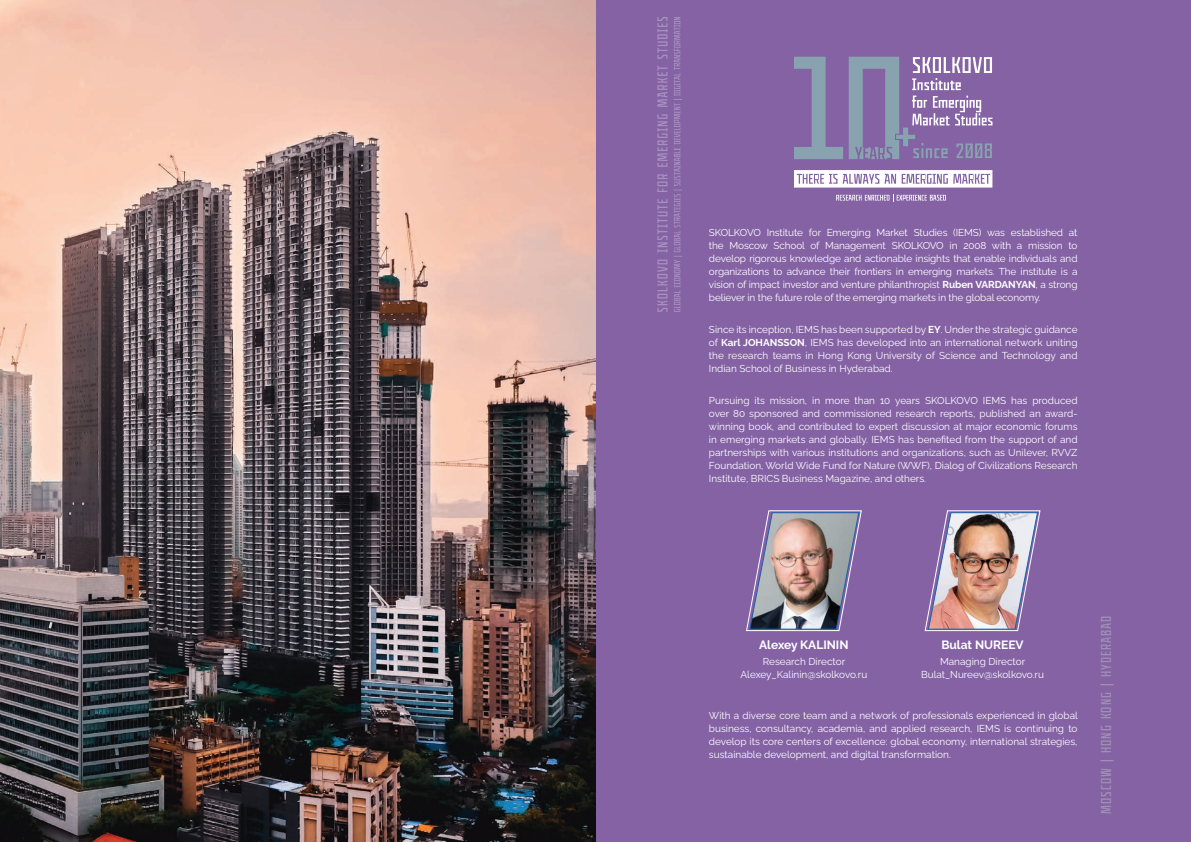
<style>
.page{position:relative;width:1191px;height:842px;background:#fff}
.page>*{position:absolute;margin:0;border:0;box-sizing:border-box;transform-origin:0 0}
.t1{font:700 14px "Skolkovo Typeface";letter-spacing:.07em;color:#bcbdc0}
.t2{font:700 12px "Raleway";color:#fff}
.t3{font:10px/13px "Raleway";color:#fff;text-align:justify}
.s1{font-weight:700}
</style>
<div class="page">
<div style="left:595px;top:0;width:596px;height:842px;background:#8462a4"></div>
<img style="left:746px;top:510px;width:116px;height:122px">
<img style="left:924px;top:510px;width:117px;height:122px">
<svg style="left:794px;top:170px;width:198px;height:18px;background:#e0d7e8"></svg>
<svg style="left:836px;top:195px;width:110px;height:7px"></svg>
<svg style="left:794px;top:57px;width:198px;height:102px"></svg>
<svg style="left:657px;top:17px;width:10px;height:295px"></svg>
<svg style="left:673px;top:17px;width:9px;height:295px"></svg>
<img style="left:0;top:0;width:595px;height:842px">
<p class="t3" style="left:709px;top:225px;width:370px">SKOLKOVO Institute for Emerging Market Studies (IEMS) was established at the Moscow School of Management SKOLKOVO in 2008 with a mission to develop rigorous knowledge and actionable insights that enable individuals and organizations to advance their frontiers in emerging markets. The institute is a vision of impact investor and venture philanthropist <span class="s1">Ruben VARDANYAN</span>, a strong believer in the future role of the emerging markets in the global economy.</p>
<p class="t3" style="left:709px;top:322px;width:370px">Since its inception, IEMS has been supported by <span class="s1">EY</span>. Under the strategic guidance of <span class="s1">Karl JOHANSSON</span>, IEMS has developed into an international network uniting the research teams in Hong Kong University of Science and Technology and Indian School of Business in Hyderabad.</p>
<p class="t3" style="left:709px;top:392px;width:370px">Pursuing its mission, in more than 10 years SKOLKOVO IEMS has produced over 80 sponsored and commissioned research reports, published an award&shy;winning book, and contributed to expert discussion at major economic forums in emerging markets and globally. IEMS has benefited from the support of and partnerships with various institutions and organizations, such as Unilever, RVVZ Foundation, World Wide Fund for Nature (WWF), Dialog of Civilizations Research Institute, BRICS Business Magazine, and others.</p>
<p class="t2" style="left:759px;top:636px;width:91px">Alexey KALININ</p>
<p class="t3" style="left:740px;top:654px;width:128px;text-align:center">Research Director<br>Alexey_Kalinin@skolkovo.ru</p>
<p class="t2" style="left:941px;top:636px;width:84px">Bulat NUREEV</p>
<p class="t3" style="left:921px;top:654px;width:124px;text-align:center">Managing Director<br>Bulat_Nureev@skolkovo.ru</p>
<p class="t3" style="left:709px;top:708px;width:370px">With a diverse core team and a network of professionals experienced in global business, consultancy, academia, and applied research, IEMS is continuing to develop its core centers of excellence: global economy, international strategies, sustainable development, and digital transformation.</p>
<h1 class="t1" style="left:1098px;top:814px;width:199px;rotate:-90deg">MOSCOW | HONG KONG | HYDERABAD</h1>
</div>
